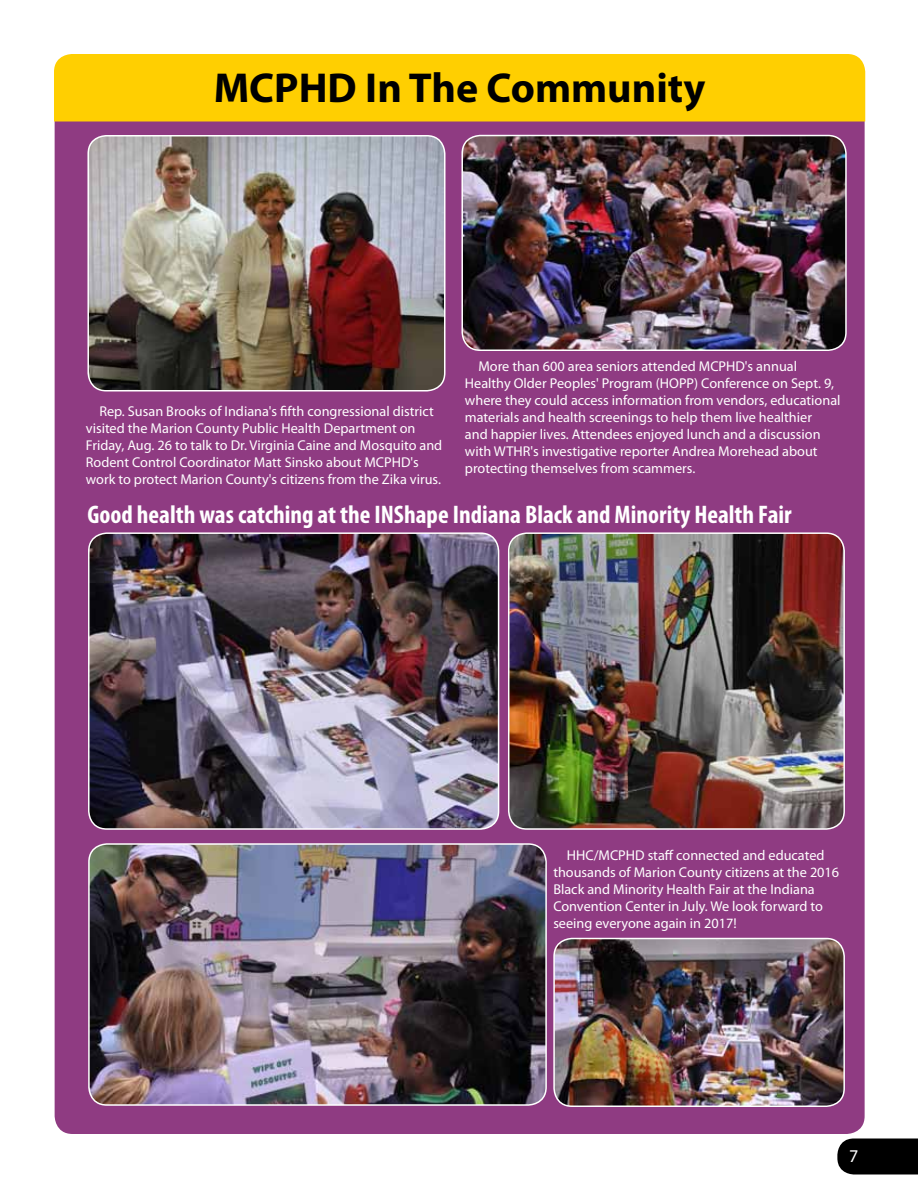
<style>
.page{position:relative;width:918px;height:1188px;background:#fff}
.page>*{position:absolute;margin:0;border:0;box-sizing:border-box;transform-origin:0 0}
.t1{font:700 42px "Myriad Pro";color:#000}
.t2{font:700 condensed 25.5px "Myriad Pro";color:#fff}
.t3{font:18px "Myriad Pro";color:#fff}
.t4{font:14.25px/17.1px "Myriad Pro";color:#fff}
</style>
<div class="page">
<svg style="left:837px;top:1138px;width:81px;height:36px;background:#0d0d0d"></svg>
<div style="left:55px;top:75px;width:810px;height:1059px;background:#8f3b82;border-radius:18px"></div>
<div style="left:54px;top:54px;width:811px;height:68px;background:#ffcf01"></div>
<img style="left:509px;top:535px;width:335px;height:294px">
<div style="left:508px;top:532px;width:337px;height:298px;border:2px solid #fff;border-radius:18px"></div>
<img style="left:89px;top:533px;width:410px;height:296px">
<div style="left:88px;top:532px;width:411px;height:298px;border:2px solid #fff;border-radius:18px"></div>
<img style="left:89px;top:844px;width:457px;height:261px">
<div style="left:88px;top:843px;width:459px;height:263px;border:2px solid #fff;border-radius:18px"></div>
<img style="left:554px;top:939px;width:290px;height:167px">
<div style="left:553px;top:938px;width:292px;height:169px;border:2px solid #fff;border-radius:18px"></div>
<img style="left:90px;top:136px;width:355px;height:253px">
<div style="left:87px;top:135px;width:358px;height:257px;border:2px solid #fff;border-radius:18px"></div>
<img style="left:462px;top:136px;width:384px;height:214px">
<div style="left:461px;top:135px;width:386px;height:216px;border:2px solid #fff;border-radius:18px"></div>
<h1 class="t1" style="left:214px;top:60px;width:493px">MCPHD In The Community</h1>
<p class="t4" style="left:86px;top:402px;width:358px;text-indent:13px">Rep. Susan Brooks of Indiana's fifth congressional district visited the Marion County Public Health Department on Friday, Aug. 26 to talk to Dr. Virginia Caine and Mosquito and Rodent Control Coordinator Matt Sinsko about MCPHD's work to protect Marion County's citizens from the Zika virus.</p>
<p class="t4" style="left:465px;top:357px;width:377px;text-indent:13px">More than 600 area seniors attended MCPHD's annual Healthy Older Peoples' Program (HOPP) Conference on Sept. 9, where they could access information from vendors, educational materials and health screenings to help them live healthier<br>and happier lives. Attendees enjoyed lunch and a discussion with WTHR's investigative reporter Andrea Morehead about protecting themselves from scammers.</p>
<h2 class="t2" style="left:87px;top:498px;width:706px">Good health was catching at the INShape Indiana Black and Minority Health Fair</h2>
<p class="t4" style="left:553px;top:846px;width:287px;text-indent:13px">HHC/MCPHD staff connected and educated thousands of Marion County citizens at the 2016<br>Black and Minority Health Fair at the Indiana Convention Center in July. We look forward to seeing everyone again in 2017!</p>
<p class="t3" style="left:849px;top:1145px;width:11px">7</p>
</div>
